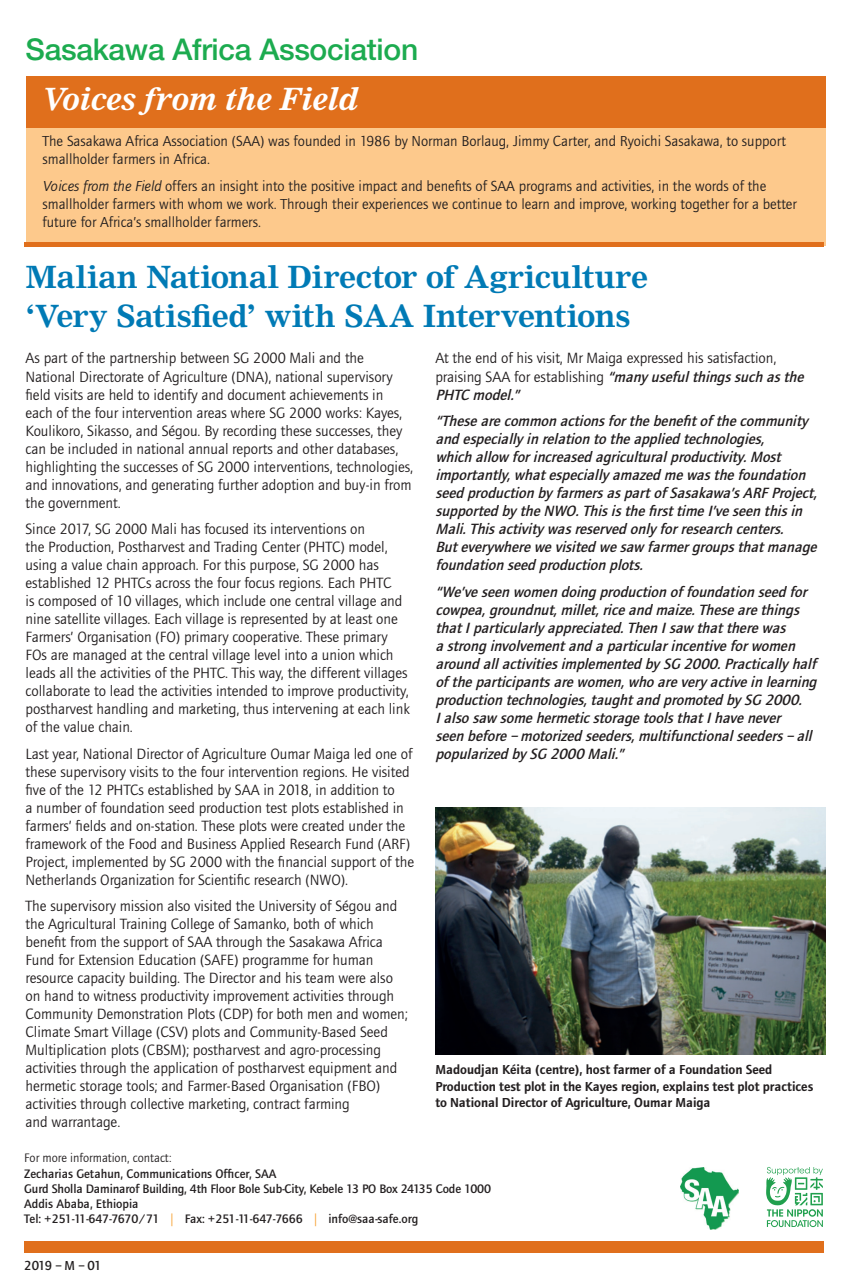
<style>
.page{position:relative;width:851px;height:1276px;background:#fff}
.page>*{position:absolute;margin:0;border:0;box-sizing:border-box;transform-origin:0 0}
.t1{font:700 30px/39px "Nimrod";letter-spacing:-.01em;color:#007ab5}
.t2{font:500 30px "Helvetica Neue";letter-spacing:-.01em;color:#1cab4f}
.t3{font:italic 700 30px "Nimrod";letter-spacing:-.01em;color:#fff}
.t4{font:15.3px/18px "Foundry Journal";letter-spacing:-.005em;color:#231f20}
.t5{font:italic 500 15.3px/18px "Foundry Journal";letter-spacing:-.005em;color:#231f20}
.t6{font:15px/18px "Foundry Journal";color:#231f20}
.t7{font:600 13.5px/16.5px "Foundry Journal";letter-spacing:-.005em;color:#231f20}
.t8{font:500 13.5px "Foundry Journal";letter-spacing:-.06em;color:#231f20}
.t9{font:500 12.75px/15.3px "Foundry Journal";letter-spacing:-.01em;color:#231f20}
.t10{font:12.75px "Foundry Journal";color:#231f20}
.s1{font-style:italic}
.s2{font-weight:500;font-style:italic}
.s3{font-weight:400;color:#f79923}
</style>
<div class="page">
<div style="left:26px;top:127px;width:799px;height:118px;background:#fdc98c"></div>
<div style="left:26px;top:76px;width:799px;height:51px;background:#e06f1c"></div>
<div style="left:24px;top:1240px;width:800px;height:12px;background:#e06f1c"></div>
<hr style="left:24px;top:243px;width:800px;height:4px;background:#e06f1c">
<svg style="left:766px;top:1167px;width:56px;height:60px"></svg>
<img style="left:435px;top:807px;width:390px;height:248px">
<img style="left:680px;top:1167px;width:58px;height:62px">
<h1 class="t2" style="left:26px;top:31px;width:394px">Sasakawa Africa Association</h1>
<h1 class="t3" style="left:42px;top:81px;width:318px">Voices from the Field</h1>
<p class="t6" style="left:43px;top:133px;width:744px">The Sasakawa Africa Association (SAA) was founded in 1986 by Norman Borlaug, Jimmy Carter, and Ryoichi Sasakawa, to support smallholder farmers in Africa.</p>
<p class="t6" style="left:43px;top:177px;width:755px"><span class="s1">Voices from the Field</span> offers an insight into the positive impact and benefits of SAA programs and activities, in the words of the smallholder farmers with whom we work. Through their experiences we continue to learn and improve, working together for a better future for Africa’s smallholder farmers.</p>
<h1 class="t1" style="left:25px;top:257px;width:624px">Malian National Director of Agriculture ‘Very Satisfied’ with SAA Interventions</h1>
<p class="t4" style="left:26px;top:350px;width:389px">As part of the partnership between SG 2000 Mali and the National Directorate of Agriculture (DNA), national supervisory field visits are held to identify and document achievements in each of the four intervention areas where SG 2000 works: Kayes, Koulikoro, Sikasso, and Ségou. By recording these successes, they can be included in national annual reports and other databases, highlighting the successes of SG 2000 interventions, technologies, and innovations, and generating further adoption and buy-in from the government.</p>
<p class="t4" style="left:26px;top:520px;width:386px">Since 2017, SG 2000 Mali has focused its interventions on<br>the Production, Postharvest and Trading Center (PHTC) model, using a value chain approach. For this purpose, SG 2000 has established 12 PHTCs across the four focus regions. Each PHTC<br>is composed of 10 villages, which include one central village and nine satellite villages. Each village is represented by at least one Farmers’ Organisation (FO) primary cooperative. These primary FOs are managed at the central village level into a union which leads all the activities of the PHTC. This way, the different villages collaborate to lead the activities intended to improve productivity, postharvest handling and marketing, thus intervening at each link of the value chain.</p>
<p class="t4" style="left:26px;top:745px;width:390px">Last year, National Director of Agriculture Oumar Maiga led one of these supervisory visits to the four intervention regions. He visited five of the 12 PHTCs established by SAA in 2018, in addition to<br>a number of foundation seed production test plots established in farmers’ fields and on-station. These plots were created under the framework of the Food and Business Applied Research Fund (ARF)<br>Project, implemented by SG 2000 with the financial support of the Netherlands Organization for Scientific research (NWO).</p>
<p class="t4" style="left:26px;top:897px;width:383px">The supervisory mission also visited the University of Ségou and the Agricultural Training College of Samanko, both of which benefit from the support of SAA through the Sasakawa Africa Fund for Extension Education (SAFE) programme for human resource capacity building. The Director and his team were also on hand to witness productivity improvement activities through Community Demonstration Plots (CDP) for both men and women; Climate Smart Village (CSV) plots and Community-Based Seed Multiplication plots (CBSM); postharvest and agro-processing activities through the application of postharvest equipment and hermetic storage tools; and Farmer-Based Organisation (FBO) activities through collective marketing, contract farming<br>and warrantage.</p>
<p class="t4" style="left:435px;top:350px;width:373px">At the end of his visit, Mr Maiga expressed his satisfaction, praising SAA for establishing <span class="s2">“many usefulthingssuch asthe<br>PHTC model.”</span></p>
<p class="t5" style="left:435px;top:412px;width:387px">“Thesearecommon actionsforthebenefitof thecommunity and especially in relation totheapplied technologies,<br>which allow forincreased agriculturalproductivity.Most importantly,whatespecially amazed mewasthefoundation seed production by farmersaspartof Sasakawa’sARFProject, supported by theNWO.ThisisthefirsttimeI’veseen thisin Mali.Thisactivity wasreserved only forresearch centers.<br>Buteverywherewevisited wesaw farmergroupsthatmanage foundation seed production plots.</p>
<p class="t5" style="left:435px;top:582px;width:386px">“We’veseen women doing production of foundation seed for cowpea,groundnut,millet,riceand maize.Thesearethings thatIparticularly appreciated.Then Isaw thattherewas<br>a strong involvementand a particularincentiveforwomen around allactivitiesimplemented by SG 2000.Practically half of theparticipantsarewomen,whoarevery activein learning production technologies,taughtand promoted by SG 2000.<br>Ialsosaw somehermeticstoragetoolsthatIhavenever<br>seen before–motorized seeders,multifunctionalseeders–all popularized by SG 2000 Mali.”</p>
<p class="t7" style="left:435px;top:1061px;width:379px">Madoudjan Kéita (centre), host farmer of a Foundation Seed<br>Production test plot in the Kayes region, explains test plot practices to National Director of Agriculture, Oumar Maiga</p>
<p class="t10" style="left:24px;top:1151px;width:149px">For more information, contact:</p>
<p class="t9" style="left:24px;top:1165px;width:468px">Zecharias Getahun, Communications Officer, SAA<br>Gurd Sholla Daminarof Building, 4th Floor Bole Sub-City, Kebele 13 PO Box 24135 Code 1000<br>Addis Ababa, Ethiopia<br>Tel: +251-11-647-7670/71 <span class="s3">|</span> Fax: +251-11-647-7666 <span class="s3">|</span> info@saa-safe.org</p>
<p class="t8" style="left:24px;top:1258px;width:79px">2019 – M – 01</p>
</div>
